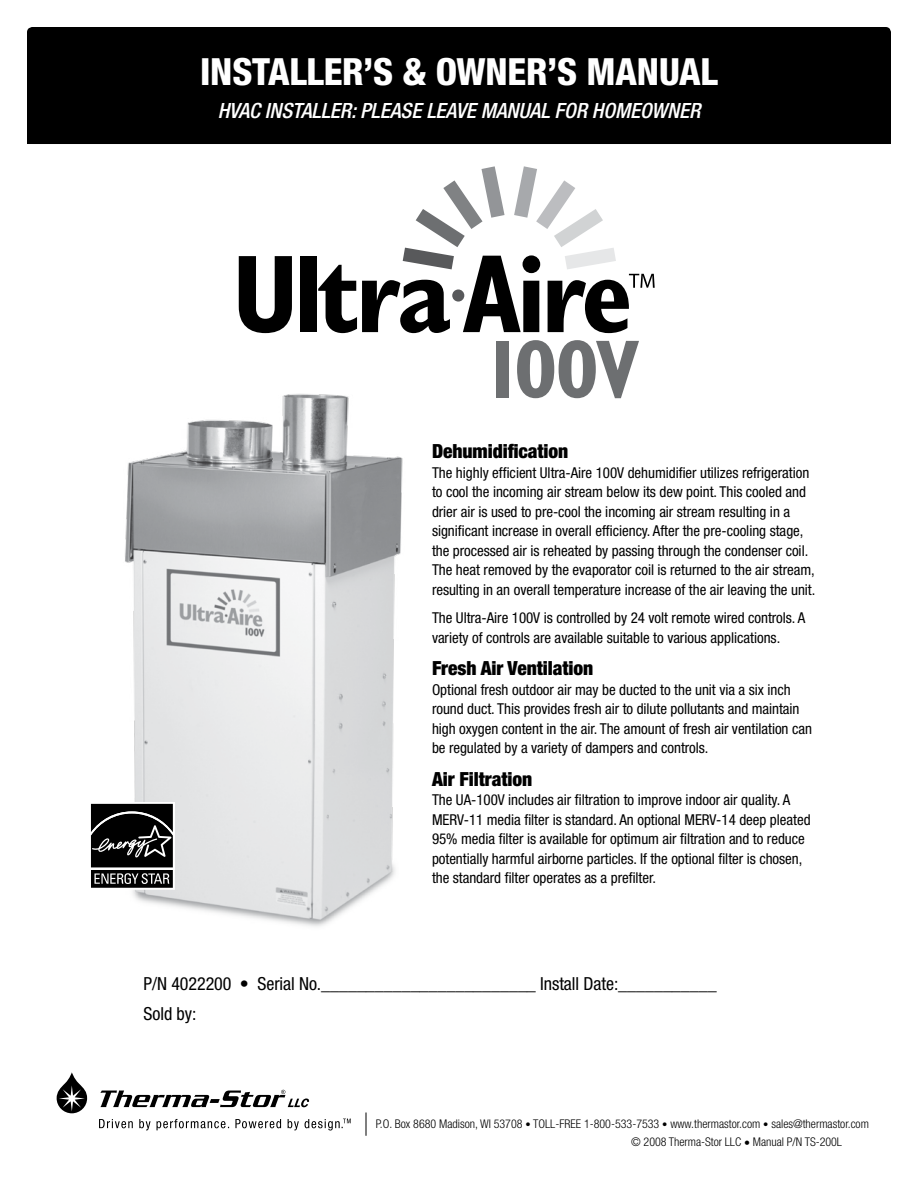
<style>
.page{position:relative;width:918px;height:1188px;background:#fff}
.page>*{position:absolute;margin:0;border:0;box-sizing:border-box;transform-origin:0 0}
.t1{font:800 condensed 37.5px "Helvetica Neue";letter-spacing:-.005em;color:#fff}
.t2{font:italic 500 condensed 21px "Helvetica Neue";letter-spacing:-.005em;color:#fff}
.t3{font:900 condensed 19.5px "Helvetica Neue";letter-spacing:-.005em;color:#000}
.t4{font:condensed 18px/30px "Helvetica Neue";letter-spacing:-.005em;color:#000}
.t5{font:condensed 15px/19.5px "Helvetica Neue";letter-spacing:-.005em;color:#000}
.t6{font:300 condensed 12px "Helvetica Neue";color:#000}
.s1{font-size:10.5px}
</style>
<div class="page">
<div style="left:496px;top:341px;width:13px;height:56px;background:#6d6f71"></div>
<svg style="left:517px;top:340px;width:122px;height:58px"></svg>
<svg style="left:239px;top:256px;width:53px;height:77px"></svg>
<div style="left:300px;top:256px;width:16px;height:76px;background:#000"></div>
<svg style="left:318px;top:166px;width:337px;height:167px"></svg>
<img style="left:125px;top:394px;width:278px;height:533px">
<svg style="left:100px;top:1090px;width:209px;height:17px"></svg>
<svg style="left:57px;top:1072px;width:30px;height:41px"></svg>
<svg style="left:99px;top:1119px;width:34px;height:9px"></svg>
<svg style="left:139px;top:1119px;width:12px;height:11px"></svg>
<svg style="left:157px;top:1119px;width:72px;height:11px"></svg>
<svg style="left:235px;top:1119px;width:46px;height:9px"></svg>
<svg style="left:288px;top:1119px;width:11px;height:11px"></svg>
<svg style="left:305px;top:1119px;width:46px;height:11px"></svg>
<svg style="left:366px;top:1113px;width:1px;height:23px"></svg>
<div style="left:89px;top:802px;width:86px;height:67px;background:#ddd"></div>
<svg style="left:89px;top:804px;width:86px;height:86px;background:#3b3b3b"></svg>
<div style="left:27px;top:27px;width:864px;height:117px;background:#000"></div>
<h1 class="t1" style="left:200px;top:49px;width:519px">INSTALLER’S &amp; OWNER’S MANUAL</h1>
<h2 class="t2" style="left:218px;top:98px;width:484px">HVAC INSTALLER: PLEASE LEAVE MANUAL FOR HOMEOWNER</h2>
<h3 class="t3" style="left:432px;top:439px;width:138px">Dehumidification</h3>
<p class="t5" style="left:432px;top:463px;width:385px">The highly efficient Ultra-Aire 100V dehumidifier utilizes refrigeration to cool the incoming air stream below its dew point. This cooled and drier air is used to pre-cool the incoming air stream resulting in a significant increase in overall efficiency. After the pre-cooling stage, the processed air is reheated by passing through the condenser coil.<br>The heat removed by the evaporator coil is returned to the air stream, resulting in an overall temperature increase of the air leaving the unit.</p>
<p class="t5" style="left:432px;top:608px;width:375px">The Ultra-Aire 100V is controlled by 24 volt remote wired controls. A variety of controls are available suitable to various applications.</p>
<h3 class="t3" style="left:432px;top:656px;width:163px">Fresh Air Ventilation</h3>
<p class="t5" style="left:432px;top:680px;width:382px">Optional fresh outdoor air may be ducted to the unit via a six inch round duct. This provides fresh air to dilute pollutants and maintain high oxygen content in the air. The amount of fresh air ventilation can be regulated by a variety of dampers and controls.</p>
<h3 class="t3" style="left:432px;top:767px;width:102px">Air Filtration</h3>
<p class="t5" style="left:432px;top:790px;width:380px">The UA-100V includes air filtration to improve indoor air quality. A MERV-11 media filter is standard. An optional MERV-14 deep pleated 95% media filter is available for optimum air filtration and to reduce potentially harmful airborne particles. If the optional filter is chosen, the standard filter operates as a prefilter.</p>
<p class="t4" style="left:144px;top:968px;width:575px">P/N 4022200 • Serial No.________________________ Install Date:___________<br>Sold by:</p>
<p class="t6" style="left:376px;top:1117px;width:495px">P.O. Box 8680 Madison, WI 53708 <span class="s1">•</span> TOLL-FREE 1-800-533-7533 <span class="s1">•</span> www.thermastor.com <span class="s1">•</span> sales@thermastor.com</p>
<p class="t6" style="left:631px;top:1135px;width:212px">© 2008 Therma-Stor LLC • Manual P/N TS-200L</p>
</div>
